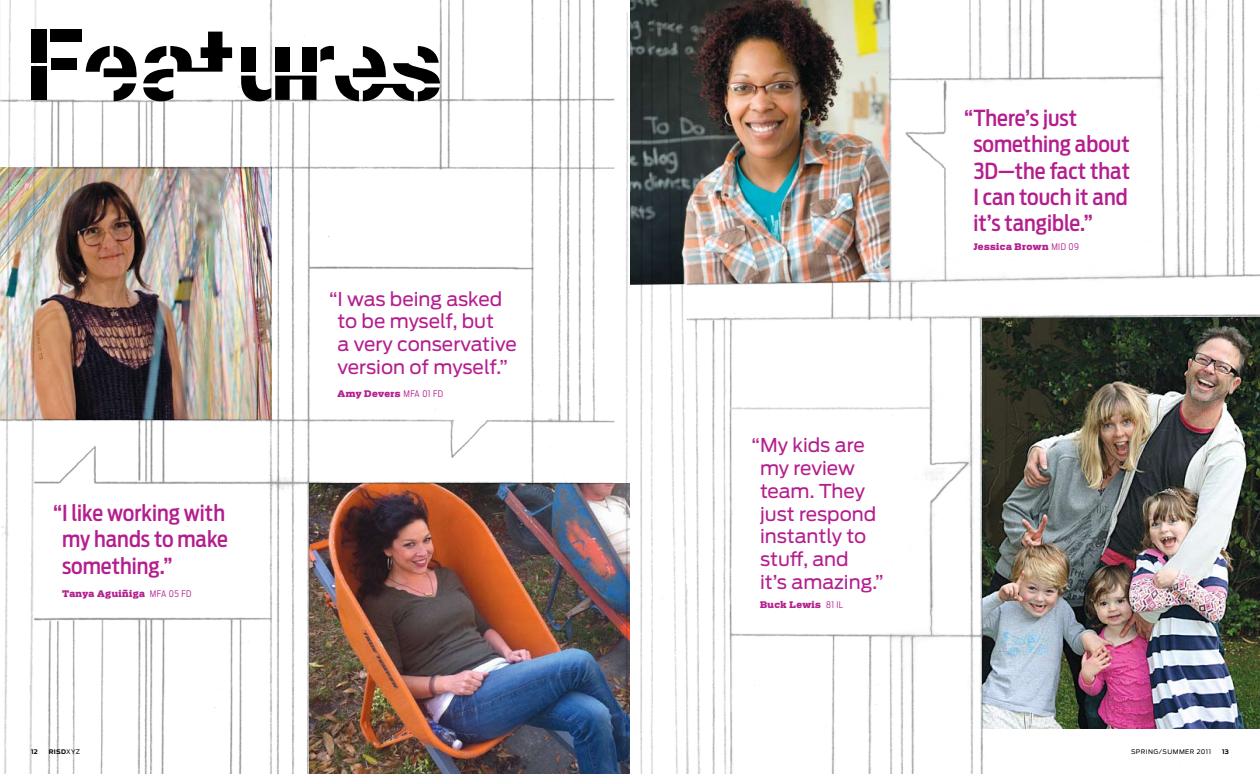
<style>
.page{position:relative;width:1260px;height:774px;background:#fff}
.page>*{position:absolute;margin:0;border:0;box-sizing:border-box;transform-origin:0 0}
.t1{font:500 22px/26.4px "Antenna Cond";color:#b41e8e}
.t2{font:19px/22.8px "Antenna";letter-spacing:-.005em;color:#b41e8e}
.t3{font:900 9px "Receiver Beta";letter-spacing:.05em;color:#b41e8e}
.t4{font:6.2px "Antenna";letter-spacing:.07em;color:#000}
.t5{font:700 6.2px "Antenna";color:#000}
.s1{font-family:"Antenna Cond";font-weight:300}
.s2{font-weight:700}
</style>
<div class="page">
<img style="left:0;top:0;width:1260px;height:774px">
<svg style="left:114px;top:83px;width:22px;height:18px"></svg>
<svg style="left:86px;top:46px;width:51px;height:31px"></svg>
<div style="left:32px;top:67px;width:15px;height:33px;background:#000"></div>
<div style="left:32px;top:29px;width:15px;height:34px;background:#000"></div>
<div style="left:51px;top:29px;width:31px;height:12px;background:#000"></div>
<div style="left:51px;top:58px;width:25px;height:12px;background:#000"></div>
<svg style="left:241px;top:46px;width:199px;height:55px"></svg>
<svg style="left:143px;top:32px;width:89px;height:69px"></svg>
<p class="t1" style="left:62px;top:500px;width:167px;text-indent:-9px">“I like working with my hands to make something.”</p>
<p class="t3" style="left:62px;top:588px;width:131px">Tanya Aguiñiga <span class="s1">MFA 05 FD</span></p>
<p class="t2" style="left:338px;top:287px;width:181px;text-indent:-9px">“ I was being asked to be myself, but<br>a very conservative version of myself.”</p>
<p class="t3" style="left:338px;top:389px;width:107px">Amy Devers <span class="s1">MFA 01 FD</span></p>
<p class="t2" style="left:760px;top:434px;width:125px;text-indent:-9px">“ My kids are my review team. They just respond instantly to stuff, and<br>it’s amazing.”</p>
<p class="t3" style="left:760px;top:599px;width:85px">Buck Lewis <span class="s1">81 IL</span></p>
<p class="t1" style="left:973px;top:105px;width:158px;text-indent:-9px">“There’s just something about<br>3D—the fact that<br>I can touch it and it’s tangible.”</p>
<p class="t3" style="left:973px;top:242px;width:107px">Jessica Brown <span class="s1">MID 09</span></p>
<p class="t5" style="left:31px;top:748px;width:8px">12</p>
<p class="t5" style="left:49px;top:748px;width:5px">RIS</p>
<p class="t4" style="left:61px;top:748px;width:21px"><span class="s2">D</span>XYZ</p>
<p class="t4" style="left:1131px;top:748px;width:82px">spring/summer 2011</p>
<p class="t5" style="left:1222px;top:748px;width:8px">13</p>
</div>
